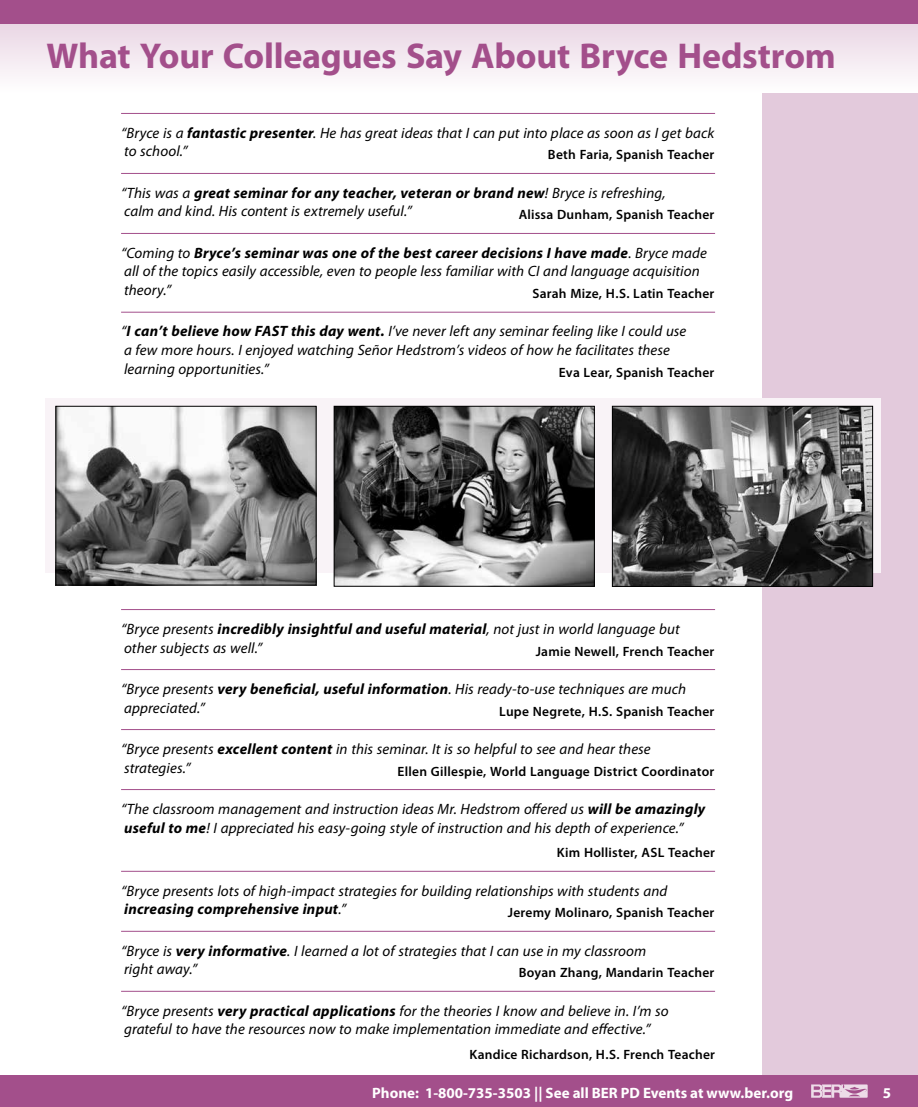
<style>
.page{position:relative;width:918px;height:1107px;background:#fff}
.page>*{position:absolute;margin:0;border:0;box-sizing:border-box;transform-origin:0 0}
.t1{font:700 36px "Myriad Pro";letter-spacing:-.005em;color:#a34f8b}
.t2{font:italic 15px/18.8px "Myriad Pro";letter-spacing:.005em;color:#000}
.t3{font:700 15px "Myriad Pro";color:#fff}
.t4{font:600 13.5px "Myriad Pro";letter-spacing:.015em;color:#000}
.s1{font-weight:700}
</style>
<div class="page">
<div style="left:763px;top:0;width:155px;height:1107px;background:#e3cadc"></div>
<div style="left:0;top:1076px;width:918px;height:31px;background:#a34f8b"></div>
<svg style="left:811px;top:1084px;width:57px;height:14px"></svg>
<svg style="left:0;top:24px;width:918px;height:68px"></svg>
<div style="left:0;top:0;width:918px;height:24px;background:#a34f8b"></div>
<hr style="left:121px;top:113px;width:594px;height:1px;background:#a34f8b">
<hr style="left:121px;top:173px;width:594px;height:1px;background:#a34f8b">
<hr style="left:121px;top:233px;width:594px;height:1px;background:#a34f8b">
<hr style="left:121px;top:312px;width:594px;height:1px;background:#a34f8b">
<hr style="left:121px;top:609px;width:594px;height:1px;background:#a34f8b">
<hr style="left:121px;top:669px;width:594px;height:1px;background:#a34f8b">
<hr style="left:121px;top:729px;width:594px;height:1px;background:#a34f8b">
<hr style="left:121px;top:789px;width:594px;height:1px;background:#a34f8b">
<hr style="left:121px;top:871px;width:594px;height:1px;background:#a34f8b">
<hr style="left:121px;top:931px;width:594px;height:1px;background:#a34f8b">
<hr style="left:121px;top:991px;width:594px;height:1px;background:#a34f8b">
<svg style="left:45px;top:399px;width:835px;height:174px;fill:#f9f3f7"></svg>
<img style="left:58px;top:408px;width:256px;height:175px">
<div style="left:56px;top:406px;width:260px;height:179px;border:1px solid #000"></div>
<img style="left:336px;top:408px;width:257px;height:177px">
<div style="left:334px;top:406px;width:261px;height:181px;border:1px solid #000"></div>
<img style="left:614px;top:408px;width:257px;height:177px">
<div style="left:612px;top:406px;width:261px;height:181px;border:1px solid #000"></div>
<h1 class="t1" style="left:46px;top:32px;width:791px">What Your Colleagues Say About Bryce Hedstrom</h1>
<p class="t2" style="left:121px;top:123px;width:595px">“Bryce is a <span class="s1">fantastic presenter</span>. He has great ideas that I can put into place as soon as I get back to school.”</p>
<p class="t4" style="left:548px;top:146px;width:168px">Beth Faria, Spanish Teacher</p>
<p class="t2" style="left:121px;top:183px;width:546px">“This was a <span class="s1">great seminar for any teacher, veteran or brand new</span>! Bryce is refreshing, calm and kind. His content is extremely useful.”</p>
<p class="t4" style="left:519px;top:206px;width:197px">Alissa Dunham, Spanish Teacher</p>
<p class="t2" style="left:121px;top:243px;width:587px">“Coming to <span class="s1">Bryce’s seminar was one of the best career decisions I have made</span>. Bryce made all of the topics easily accessible, even to people less familiar with CI and language acquisition theory.”</p>
<p class="t4" style="left:533px;top:285px;width:183px">Sarah Mize, H.S. Latin Teacher</p>
<p class="t2" style="left:121px;top:322px;width:567px">“<span class="s1">I can’t believe how FAST this day went.</span> I’ve never left any seminar feeling like I could use a few more hours. I enjoyed watching Señor Hedstrom’s videos of how he facilitates these learning opportunities.”</p>
<p class="t4" style="left:559px;top:364px;width:157px">Eva Lear, Spanish Teacher</p>
<p class="t2" style="left:121px;top:619px;width:560px">“Bryce presents <span class="s1">incredibly insightful and useful material</span>, not just in world language but other subjects as well.”</p>
<p class="t4" style="left:536px;top:642px;width:180px">Jamie Newell, French Teacher</p>
<p class="t2" style="left:121px;top:679px;width:567px">“Bryce presents <span class="s1">very beneficial, useful information</span>. His ready-to-use techniques are much appreciated.”</p>
<p class="t4" style="left:499px;top:702px;width:217px">Lupe Negrete, H.S. Spanish Teacher</p>
<p class="t2" style="left:121px;top:739px;width:531px">“Bryce presents <span class="s1">excellent content</span> in this seminar. It is so helpful to see and hear these strategies.”</p>
<p class="t4" style="left:398px;top:762px;width:318px">Ellen Gillespie, World Language District Coordinator</p>
<p class="t2" style="left:121px;top:799px;width:586px">“The classroom management and instruction ideas Mr. Hedstrom offered us <span class="s1">will be amazingly useful to me</span>! I appreciated his easy-going style of instruction and his depth of experience.”</p>
<p class="t4" style="left:557px;top:844px;width:160px">Kim Hollister, ASL Teacher</p>
<p class="t2" style="left:121px;top:881px;width:548px">“Bryce presents lots of high-impact strategies for building relationships with students and <span class="s1">increasing comprehensive input</span>.”</p>
<p class="t4" style="left:508px;top:904px;width:208px">Jeremy Molinaro, Spanish Teacher</p>
<p class="t2" style="left:121px;top:941px;width:527px">“Bryce is <span class="s1">very informative</span>. I learned a lot of strategies that I can use in my classroom right away.”</p>
<p class="t4" style="left:519px;top:964px;width:197px">Boyan Zhang, Mandarin Teacher</p>
<p class="t2" style="left:121px;top:1001px;width:549px">“Bryce presents <span class="s1">very practical applications</span> for the theories I know and believe in. I’m so grateful to have the resources now to make implementation immediate and effective.”</p>
<p class="t4" style="left:470px;top:1046px;width:247px">Kandice Richardson, H.S. French Teacher</p>
<p class="t3" style="left:372px;top:1083px;width:422px">Phone: 1-800-735-3503 || See all BER PD Events at www.ber.org</p>
<p class="t3" style="left:883px;top:1083px;width:10px">5</p>
</div>
